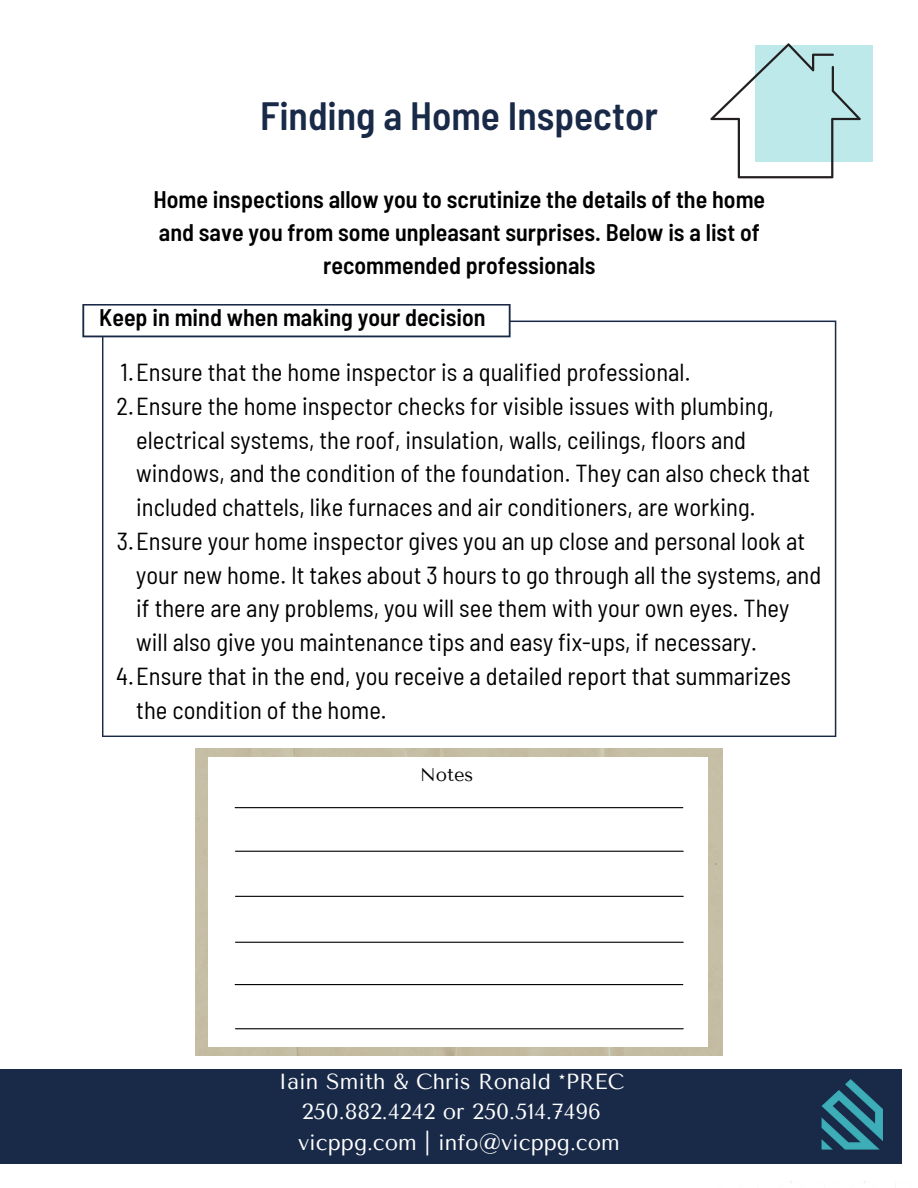
<style>
.page{position:relative;width:918px;height:1188px;background:#fff}
.page>*{position:absolute;margin:0;border:0;box-sizing:border-box;transform-origin:0 0}
.t1{font:600 semi-condensed 39.45px "Barlow";color:#192948}
.t2{font:semi-condensed 24.6px/33.8px "Barlow";color:#000}
.t3{font:600 semi-condensed 24px/32.7px "Barlow";color:#000;text-align:center}
.t4{font:21.75px/30.3px "Tenor Sans";color:#fff}
.t5{font:18.3px "Tenor Sans";color:#000}
</style>
<div class="page">
<img style="left:718px;top:1163px;width:184px;height:21px">
<div style="left:0;top:1069px;width:902px;height:94px;background:#192948"></div>
<div style="left:755px;top:45px;width:118px;height:117px;background:#bde9ea"></div>
<svg style="left:710px;top:43px;width:151px;height:135px"></svg>
<svg style="left:102px;top:321px;width:734px;height:416px"></svg>
<svg style="left:82px;top:304px;width:429px;height:33px"></svg>
<div style="left:195px;top:748px;width:528px;height:307px;background:#c6bea5"></div>
<div style="left:208px;top:757px;width:499px;height:290px;background:#fff"></div>
<hr style="left:236px;top:896px;width:447px;height:1px;background:#000">
<hr style="left:236px;top:942px;width:447px;height:1px;background:#000">
<hr style="left:235px;top:984px;width:448px;height:1px;background:#000">
<hr style="left:236px;top:1028px;width:447px;height:1px;background:#000">
<hr style="left:236px;top:851px;width:447px;height:1px;background:#000">
<hr style="left:235px;top:807px;width:448px;height:1px;background:#000">
<p class="t1" style="left:260px;top:91px;width:399px">Finding a Home Inspector</p>
<h4 class="t3" style="left:153px;top:183px;width:613px">Home inspections allow you to scrutinize the details of the home and save you from some unpleasant surprises. Below is a list of recommended professionals</h4>
<h2 class="t3" style="left:99px;top:300px;width:388px">Keep in mind when making your decision</h2>
<h2 class="t2" style="left:121px;top:354px;width:571px">1.Ensure that the home inspector is a qualified professional.</h2>
<p class="t2" style="left:136px;top:388px;width:675px;text-indent:-20px">2.Ensure the home inspector checks for visible issues with plumbing, electrical systems, the roof, insulation, walls, ceilings, floors and windows, and the condition of the foundation. They can also check that included chattels, like furnaces and air conditioners, are working.</p>
<p class="t2" style="left:136px;top:523px;width:687px;text-indent:-20px">3.Ensure your home inspector gives you an up close and personal look at your new home. It takes about 3 hours to go through all the systems, and if there are any problems, you will see them with your own eyes. They will also give you maintenance tips and easy fix-ups, if necessary.</p>
<p class="t2" style="left:136px;top:658px;width:656px;text-indent:-20px">4.Ensure that in the end, you receive a detailed report that summarizes the condition of the home.</p>
<p class="t5" style="left:420px;top:764px;width:55px">Notes</p>
<h4 class="t4" style="left:298px;top:1067px;width:328px;text-indent:-20px">Iain Smith &amp; Chris Ronald *PREC<br>250.882.4242 or 250.514.7496 vicppg.com | info@vicppg.com</h4>
</div>
